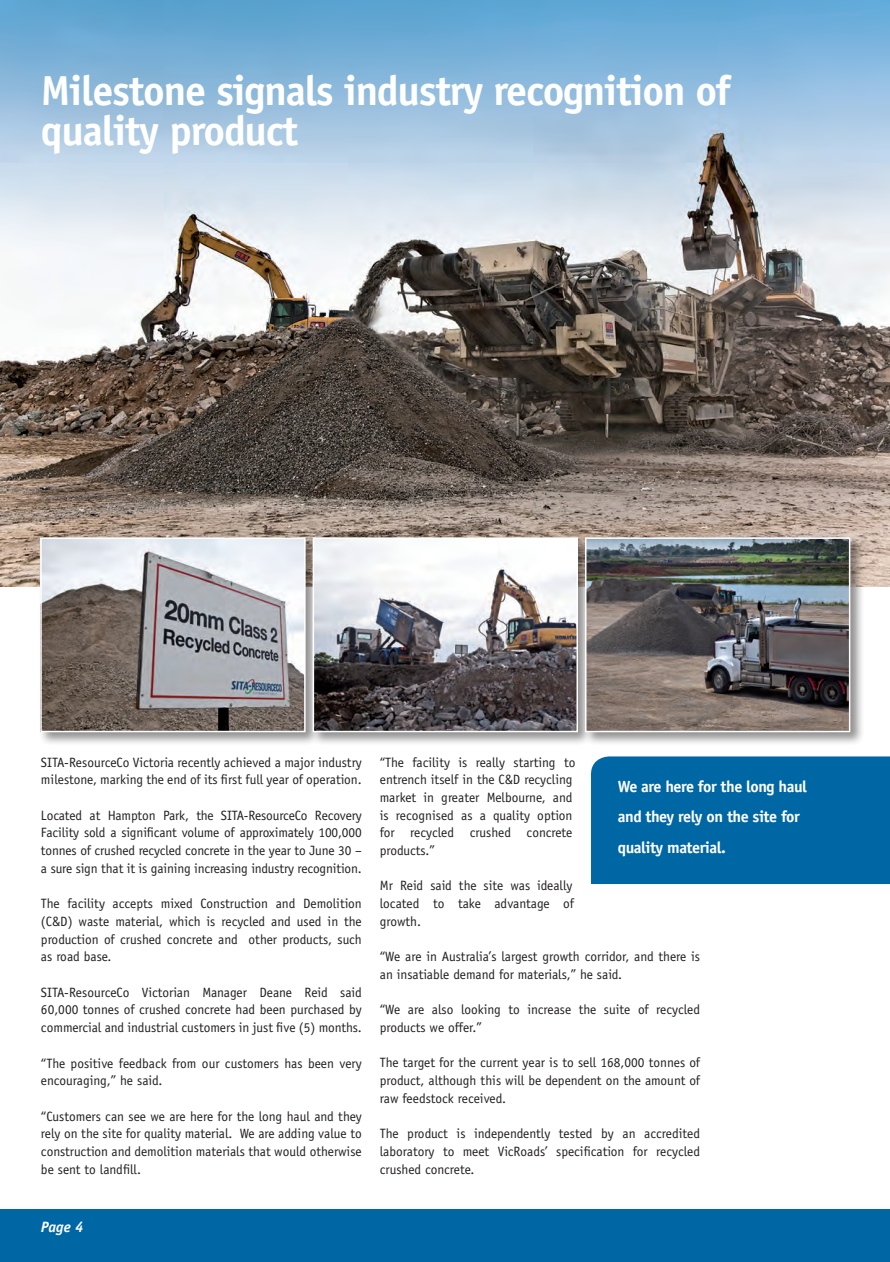
<style>
.page{position:relative;width:890px;height:1262px;background:#fff}
.page>*{position:absolute;margin:0;border:0;box-sizing:border-box;transform-origin:0 0}
.t1{font:700 42px/40.5px "Officina Sans";letter-spacing:-.03em;color:#fff}
.t2{font:700 16.2px/30.6px "Officina Sans";letter-spacing:-.03em;color:#fff}
.t3{font:italic 700 15px "Officina Sans";color:#fff}
.t4{font:13.5px/17.7px "Officina Sans";color:#231f20;text-align:justify}
</style>
<div class="page">
<img style="left:0;top:0;width:889px;height:586px">
<div style="left:0;top:1209px;width:889px;height:53px;background:#0067a5"></div>
<div style="left:591px;top:756px;width:298px;height:128px;background:#0067a5"></div>
<div style="left:38px;top:535px;width:281px;height:211px;background:#231f20;opacity:.5"></div>
<img style="left:43px;top:540px;width:259px;height:189px">
<div style="left:40px;top:537px;width:265px;height:195px;border:2px solid #fff"></div>
<div style="left:310px;top:535px;width:281px;height:211px;background:#231f20;opacity:.5"></div>
<img style="left:315px;top:540px;width:259px;height:189px">
<div style="left:312px;top:537px;width:265px;height:195px;border:2px solid #fff"></div>
<div style="left:582px;top:535px;width:282px;height:211px;background:#231f20;opacity:.5"></div>
<img style="left:587px;top:540px;width:260px;height:189px">
<div style="left:584px;top:537px;width:266px;height:195px;border:2px solid #fff"></div>
<h1 class="t1" style="left:41px;top:70px;width:691px">Milestone signals industry recognition of quality product</h1>
<p class="t4" style="left:41px;top:753px;width:322px">SITA-ResourceCo Victoria recently achieved a major industry milestone, marking the end of its first full year of operation.</p>
<p class="t4" style="left:41px;top:806px;width:322px">Located at Hampton Park, the SITA-ResourceCo Recovery Facility sold a significant volume of approximately 100,000 tonnes of crushed recycled concrete in the year to June 30 – a sure sign that it is gaining increasing industry recognition.</p>
<p class="t4" style="left:41px;top:895px;width:322px">The facility accepts mixed Construction and Demolition (C&amp;D) waste material, which is recycled and used in the production of crushed concrete and other products, such as road base.</p>
<p class="t4" style="left:41px;top:983px;width:322px">SITA-ResourceCo Victorian Manager Deane Reid said 60,000 tonnes of crushed concrete had been purchased by commercial and industrial customers in just five (5) months.</p>
<p class="t4" style="left:41px;top:1054px;width:322px">“The positive feedback from our customers has been very encouraging,” he said.</p>
<p class="t4" style="left:41px;top:1107px;width:322px">“Customers can see we are here for the long haul and they rely on the site for quality material. We are adding value to construction and demolition materials that would otherwise be sent to landfill.</p>
<p class="t4" style="left:379px;top:753px;width:197px;text-align:left">“The facility is really starting to entrench itself in the C&amp;D recycling market in greater Melbourne, and is recognised as a quality option for recycled crushed concrete products.”</p>
<p class="t4" style="left:379px;top:877px;width:195px">Mr Reid said the site was ideally located to take advantage of growth.</p>
<p class="t4" style="left:379px;top:948px;width:321px">“We are in Australia’s largest growth corridor, and there is an insatiable demand for materials,” he said.</p>
<p class="t4" style="left:379px;top:1001px;width:321px">“We are also looking to increase the suite of recycled products we offer.”</p>
<p class="t4" style="left:379px;top:1054px;width:322px">The target for the current year is to sell 168,000 tonnes of product, although this will be dependent on the amount of raw feedstock received.</p>
<p class="t4" style="left:379px;top:1125px;width:321px">The product is independently tested by an accredited laboratory to meet VicRoads’ specification for recycled crushed concrete.</p>
<p class="t2" style="left:617px;top:771px;width:191px">We are here for the long haul and they rely on the site for quality material.</p>
<p class="t3" style="left:41px;top:1217px;width:44px">Page 4</p>
</div>
